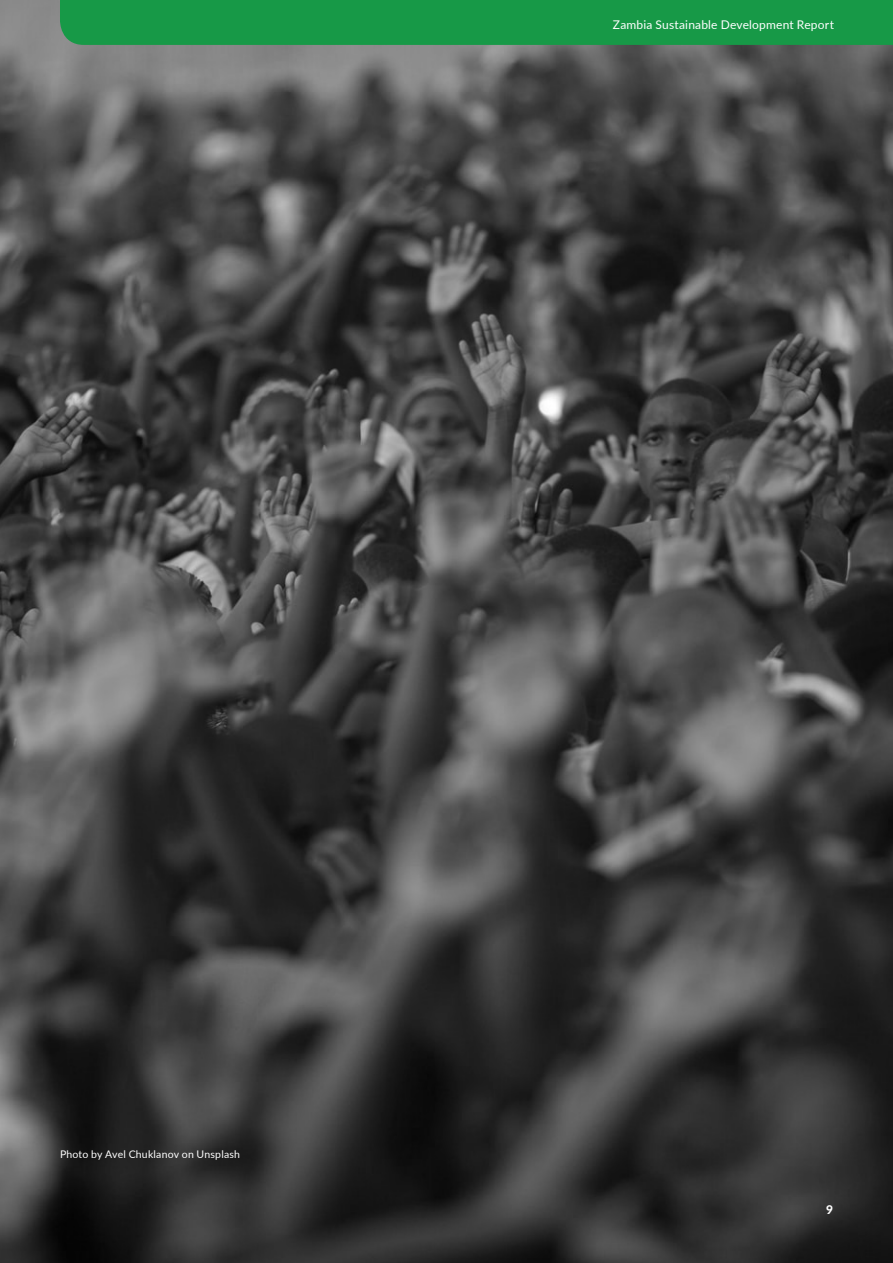
<style>
.page{position:relative;width:893px;height:1263px;background:#fff}
.page>*{position:absolute;margin:0;border:0;box-sizing:border-box;transform-origin:0 0}
.Main_Subtitle{font:12px "Lato";letter-spacing:.015em;color:#fff}
.t1{font:800 12px "Lato";color:#fff}
.links{font:10.5px "Lato";letter-spacing:.02em;color:#fff}
</style>
<div class="page">
<img style="left:0;top:0;width:893px;height:1263px">
<div style="left:60px;top:0;width:833px;height:45px;background:#179947"></div>
<p class="Main_Subtitle" style="left:613px;top:16px;width:223px">Zambia Sustainable Development Report</p>
<p class="links" style="left:60px;top:1147px;width:182px">Photo by Avel Chuklanov on Unsplash</p>
<p class="t1" style="left:826px;top:1201px;width:8px">9</p>
</div>
